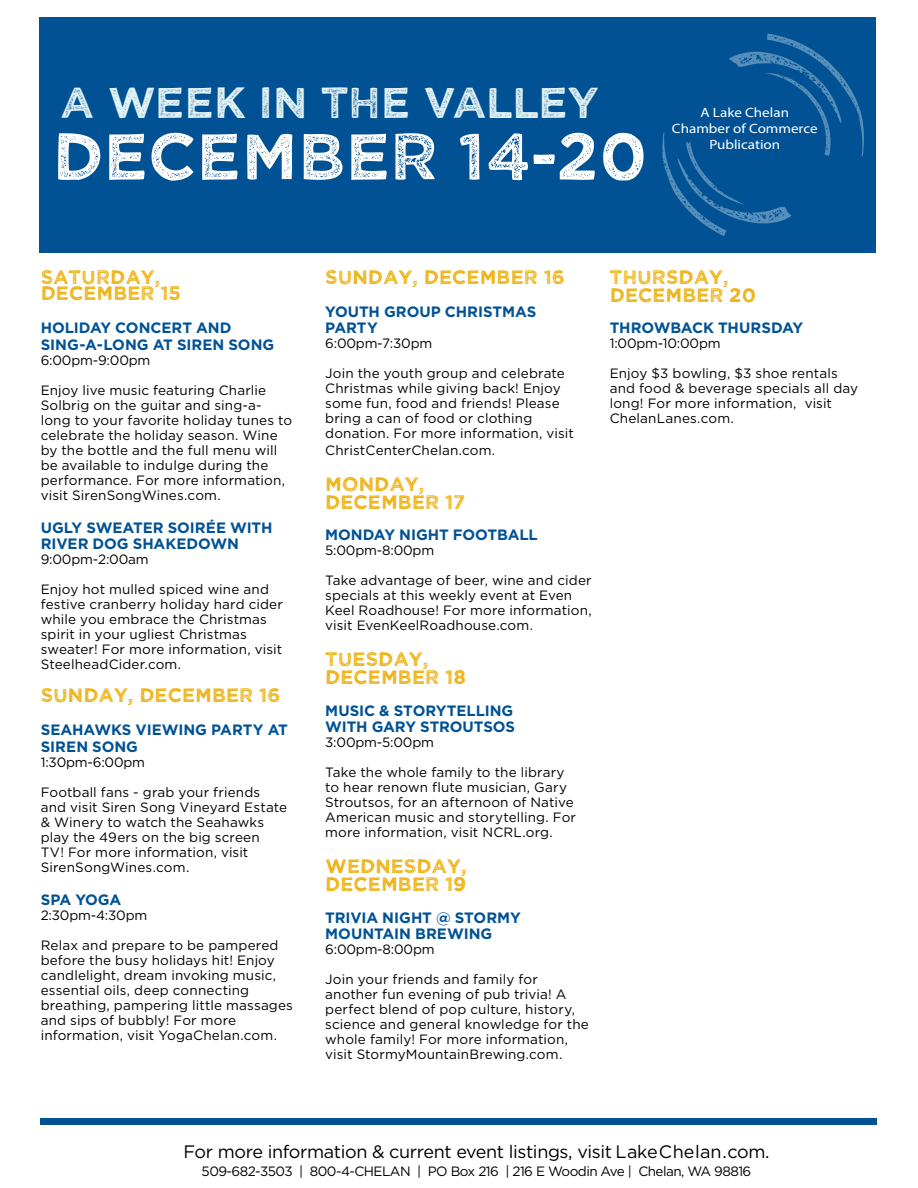
<style>
.page{position:relative;width:918px;height:1188px;background:#fff}
.page>*{position:absolute;margin:0;border:0;box-sizing:border-box;transform-origin:0 0}
.t1{font:66px "Wicked Grit";color:#fff}
.t2{font:43.5px "Wicked Grit";letter-spacing:-.01em;color:#e2f3f5}
.t3{font:19.5px/18px "Wicked Grit";color:#eeb111}
.t4{font:18px "Gotham";letter-spacing:-.02em;color:#000}
.t5{font:700 15px/16.5px "Gotham";letter-spacing:-.005em;color:#005295}
.t6{font:13.5px/15px "Gotham";letter-spacing:.01em;color:#000}
.t7{font:13.5px "Gotham";letter-spacing:-.015em;color:#000}
.t8{font:13.5px "Gotham";letter-spacing:-.04em;color:#000}
.t9{font:13.5px/16.2px "Myriad Pro";color:#fff;text-align:center;scale:1.12 1}
</style>
<div class="page">
<div style="left:39px;top:17px;width:837px;height:236px;background:#005295"></div>
<div style="left:40px;top:1118px;width:837px;height:6px;background:#005295"></div>
<svg style="left:662px;top:33px;width:202px;height:203px"></svg>
<h2 class="t2" style="left:60px;top:74px;width:541px">A WEEK IN THE VALLEY</h2>
<h1 class="t1" style="left:52px;top:114px;width:596px">DECEMBER 14-20</h1>
<p class="t9" style="left:672px;top:104px;width:132px">A Lake Chelan<br>Chamber of Commerce<br>Publication</p>
<h3 class="t3" style="left:41px;top:267px;width:142px;line-height:16.5px">SATURDAY,<br>DECEMBER 15</h3>
<p class="t5" style="left:41px;top:320px;width:235px">HOLIDAY CONCERT AND<br>SING-A-LONG AT SIREN SONG</p>
<p class="t7" style="left:41px;top:353px;width:111px">6:00pm-9:00pm</p>
<p class="t6" style="left:41px;top:382px;width:253px">Enjoy live music featuring Charlie Solbrig on the guitar and sing-a&shy;long to your favorite holiday tunes to celebrate the holiday season. Wine by the bottle and the full menu will be available to indulge during the performance. For more information, visit SirenSongWines.com.</p>
<p class="t5" style="left:41px;top:519px;width:233px">UGLY SWEATER SOIRÉE WITH<br>RIVER DOG SHAKEDOWN</p>
<p class="t7" style="left:41px;top:552px;width:109px">9:00pm-2:00am</p>
<p class="t6" style="left:41px;top:582px;width:244px">Enjoy hot mulled spiced wine and festive cranberry holiday hard cider while you embrace the Christmas spirit in your ugliest Christmas sweater! For more information, visit<br>SteelheadCider.com.</p>
<h3 class="t3" style="left:41px;top:685px;width:241px">SUNDAY, DECEMBER 16</h3>
<p class="t5" style="left:41px;top:722px;width:249px">SEAHAWKS VIEWING PARTY AT<br>SIREN SONG</p>
<p class="t7" style="left:41px;top:755px;width:106px">1:30pm-6:00pm</p>
<p class="t6" style="left:41px;top:784px;width:248px">Football fans - grab your friends and visit Siren Song Vineyard Estate &amp; Winery to watch the Seahawks play the 49ers on the big screen<br>TV! For more information, visit<br>SirenSongWines.com.</p>
<p class="t5" style="left:41px;top:891px;width:82px">SPA YOGA</p>
<p class="t7" style="left:41px;top:908px;width:108px">2:30pm-4:30pm</p>
<p class="t6" style="left:41px;top:937px;width:254px">Relax and prepare to be pampered before the busy holidays hit! Enjoy candlelight, dream invoking music, essential oils, deep connecting breathing, pampering little massages and sips of bubbly! For more information, visit YogaChelan.com.</p>
<h3 class="t3" style="left:325px;top:267px;width:241px">SUNDAY, DECEMBER 16</h3>
<p class="t5" style="left:325px;top:303px;width:213px">YOUTH GROUP CHRISTMAS<br>PARTY</p>
<p class="t7" style="left:325px;top:336px;width:109px">6:00pm-7:30pm</p>
<p class="t6" style="left:325px;top:366px;width:250px">Join the youth group and celebrate Christmas while giving back! Enjoy some fun, food and friends! Please bring a can of food or clothing donation. For more information, visit</p>
<p class="t6" style="left:325px;top:442px;width:172px">ChristCenterChelan.com.</p>
<h3 class="t3" style="left:325px;top:474px;width:142px">MONDAY,<br>DECEMBER 17</h3>
<p class="t5" style="left:325px;top:527px;width:214px">MONDAY NIGHT FOOTBALL</p>
<p class="t7" style="left:325px;top:543px;width:110px">5:00pm-8:00pm</p>
<p class="t6" style="left:325px;top:573px;width:268px">Take advantage of beer, wine and cider specials at this weekly event at Even Keel Roadhouse! For more information, visit EvenKeelRoadhouse.com.</p>
<h3 class="t3" style="left:325px;top:649px;width:142px">TUESDAY,<br>DECEMBER 18</h3>
<p class="t5" style="left:325px;top:702px;width:191px">MUSIC &amp; STORYTELLING<br>WITH GARY STROUTSOS</p>
<p class="t7" style="left:325px;top:735px;width:110px">3:00pm-5:00pm</p>
<p class="t6" style="left:325px;top:765px;width:252px">Take the whole family to the library to hear renown flute musician, Gary Stroutsos, for an afternoon of Native American music and storytelling. For more information, visit NCRL.org.</p>
<h3 class="t3" style="left:325px;top:856px;width:143px">WEDNESDAY,<br>DECEMBER 19</h3>
<p class="t5" style="left:325px;top:909px;width:197px">TRIVIA NIGHT @ STORMY<br>MOUNTAIN BREWING</p>
<p class="t7" style="left:325px;top:942px;width:111px">6:00pm-8:00pm</p>
<p class="t6" style="left:325px;top:972px;width:265px">Join your friends and family for another fun evening of pub trivia! A perfect blend of pop culture, history, science and general knowledge for the whole family! For more information, visit StormyMountainBrewing.com.</p>
<h3 class="t3" style="left:610px;top:267px;width:148px">THURSDAY,<br>DECEMBER 20</h3>
<p class="t5" style="left:610px;top:320px;width:195px">THROWBACK THURSDAY</p>
<p class="t7" style="left:610px;top:336px;width:112px">1:00pm-10:00pm</p>
<p class="t6" style="left:610px;top:366px;width:250px">Enjoy $3 bowling, $3 shoe rentals and food &amp; beverage specials all day long! For more information, visit<br>ChelanLanes.com.</p>
<h3 class="t4" style="left:183px;top:1142px;width:588px">For more information &amp; current event listings, visit LakeChelan.com.</h3>
<p class="t8" style="left:202px;top:1164px;width:551px">509-682-3503 | 800-4-CHELAN | PO Box 216 | 216 E Woodin Ave | Chelan, WA 98816</p>
</div>
